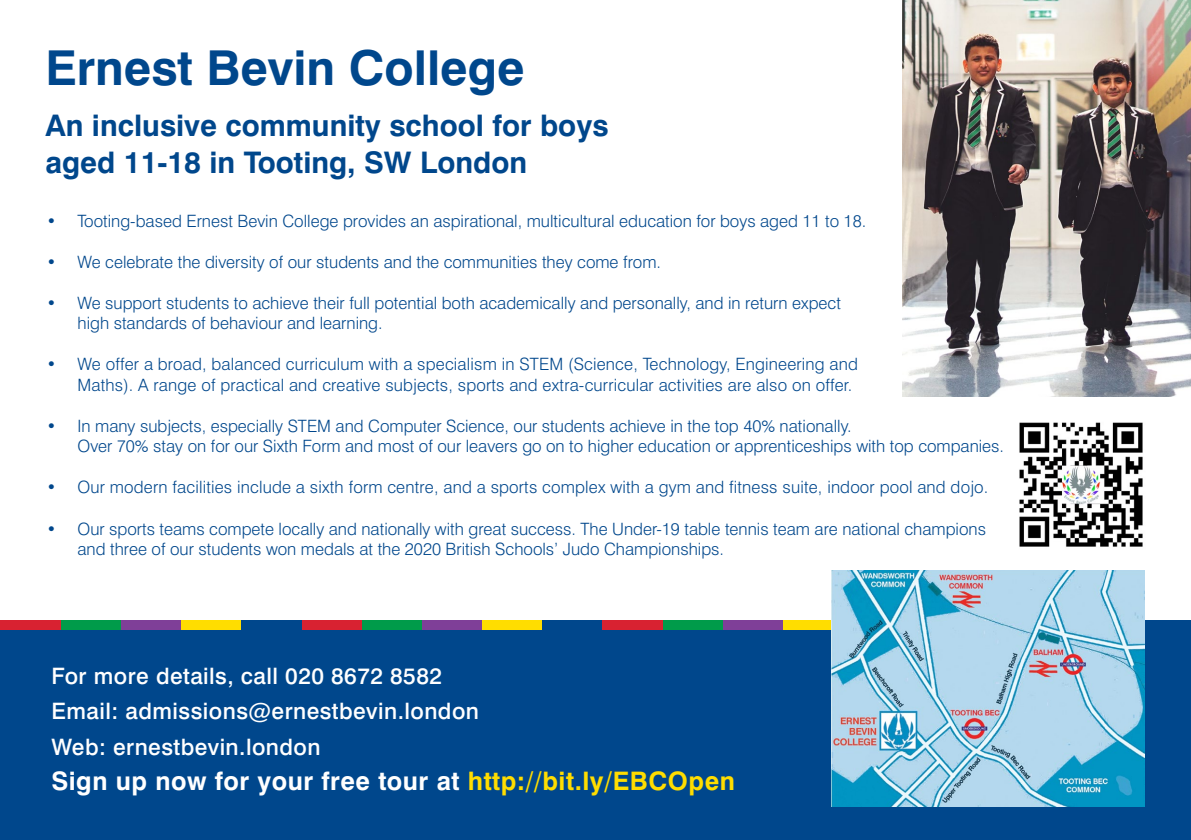
<style>
.page{position:relative;width:1191px;height:840px;background:#fff}
.page>*{position:absolute;margin:0;border:0;box-sizing:border-box;transform-origin:0 0}
.t1{font:700 48px "Swiss 721 BT";color:#00478c}
.t2{font:700 29.6px/36.8px "Swiss 721 BT";color:#00478c}
.t3{font:700 25.4px "Swiss 721 BT";letter-spacing:.02em;color:#fff}
.t4{font:500 22.6px/35.4px "Swiss 721 BT";letter-spacing:.02em;color:#fff}
.t5{font:300 17px/20.4px "Swiss 721 BT";color:#00478c}
.s1{color:#fd0}
</style>
<div class="page">
<div style="left:0;top:619px;width:61px;height:69px;background:#d82231"></div>
<div style="left:61px;top:619px;width:61px;height:69px;background:#009b4a"></div>
<div style="left:122px;top:619px;width:60px;height:69px;background:#7f3f98"></div>
<div style="left:182px;top:619px;width:60px;height:69px;background:#fd0"></div>
<div style="left:242px;top:619px;width:60px;height:69px;background:#00478c"></div>
<div style="left:302px;top:619px;width:60px;height:69px;background:#d82231"></div>
<div style="left:362px;top:619px;width:60px;height:69px;background:#009b4a"></div>
<div style="left:422px;top:619px;width:60px;height:69px;background:#7f3f98"></div>
<div style="left:482px;top:619px;width:60px;height:69px;background:#fd0"></div>
<div style="left:542px;top:619px;width:61px;height:69px;background:#00478c"></div>
<div style="left:603px;top:619px;width:60px;height:69px;background:#d82231"></div>
<div style="left:663px;top:619px;width:60px;height:69px;background:#009b4a"></div>
<div style="left:723px;top:619px;width:60px;height:69px;background:#7f3f98"></div>
<div style="left:783px;top:619px;width:60px;height:69px;background:#fd0"></div>
<div style="left:1144px;top:619px;width:47px;height:69px;background:#00478c"></div>
<div style="left:0;top:630px;width:1191px;height:209px;background:#00478c"></div>
<img style="left:831px;top:570px;width:313px;height:236px">
<img style="left:1019px;top:422px;width:124px;height:125px">
<img style="left:902px;top:0;width:289px;height:396px">
<h1 class="t1" style="left:45px;top:39px;width:480px">Ernest Bevin College</h1>
<h2 class="t2" style="left:45px;top:107px;width:564px">An inclusive community school for boys aged 11-18 in Tooting, SW London</h2>
<p class="t5" style="left:46px;top:210px;width:821px">• Tooting-based Ernest Bevin College provides an aspirational, multicultural education for boys aged 11 to 18.</p>
<p class="t5" style="left:46px;top:251px;width:616px">• We celebrate the diversity of our students and the communities they come from.</p>
<p class="t5" style="left:77px;top:292px;width:765px;text-indent:-31px">• We support students to achieve their full potential both academically and personally, and in return expect high standards of behaviour and learning.</p>
<p class="t5" style="left:77px;top:353px;width:782px;text-indent:-31px">• We offer a broad, balanced curriculum with a specialism in STEM (Science, Technology, Engineering and<br>Maths). A range of practical and creative subjects, sports and extra-curricular activities are also on offer.</p>
<p class="t5" style="left:77px;top:415px;width:928px;text-indent:-31px">• In many subjects, especially STEM and Computer Science, our students achieve in the top 40% nationally.<br>Over 70% stay on for our Sixth Form and most of our leavers go on to higher education or apprenticeships with top companies.</p>
<p class="t5" style="left:46px;top:477px;width:943px">• Our modern facilities include a sixth form centre, and a sports complex with a gym and fitness suite, indoor pool and dojo.</p>
<p class="t5" style="left:77px;top:518px;width:910px;text-indent:-31px">• Our sports teams compete locally and nationally with great success. The Under-19 table tennis team are national champions and three of our students won medals at the 2020 British Schools’ Judo Championships.</p>
<h3 class="t4" style="left:51px;top:657px;width:429px">For more details, call 020 8672 8582<br>Email: admissions@ernestbevin.london<br>Web: ernestbevin.london</h3>
<h3 class="t3" style="left:51px;top:765px;width:685px">Sign up now for your free tour at <span class="s1">http://bit.ly/EBCOpen</span></h3>
</div>
